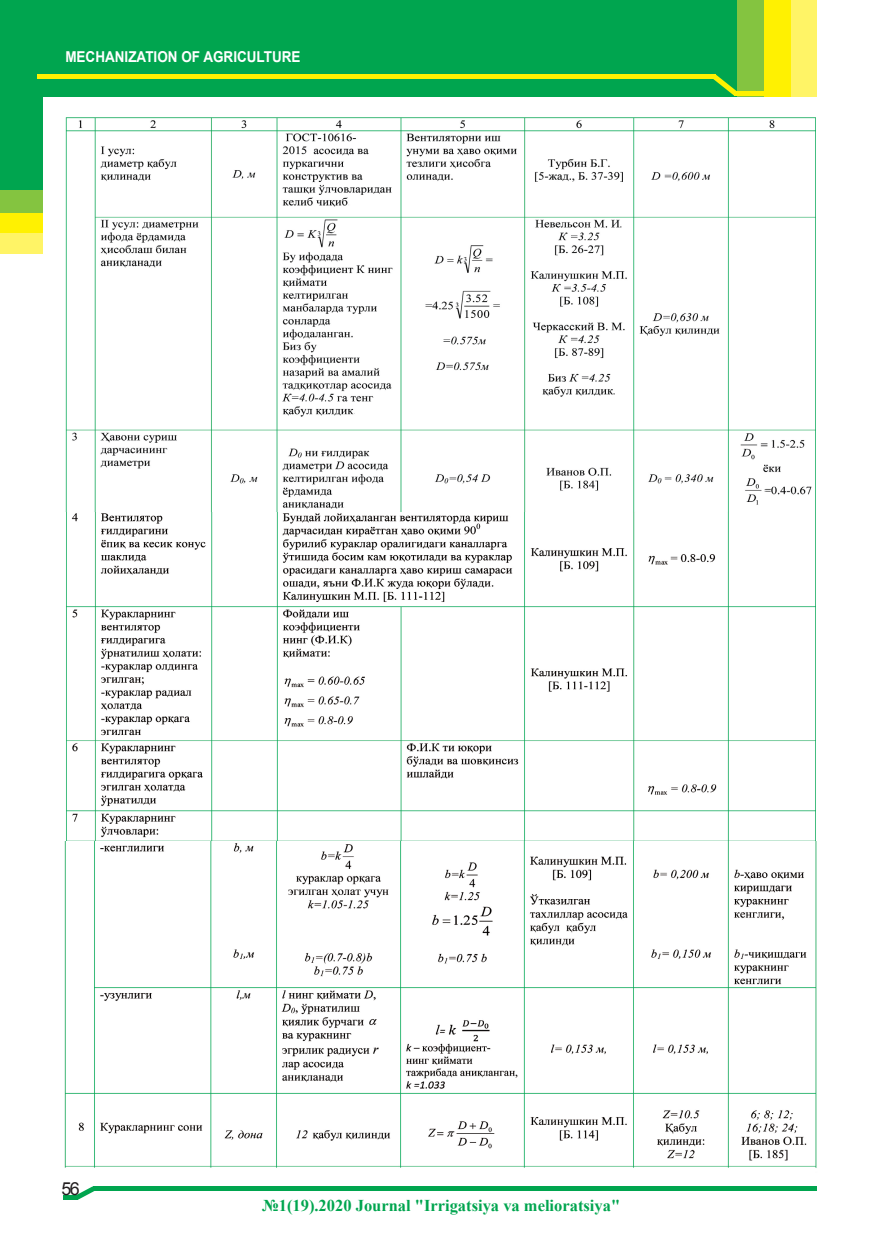
<style>
.page{position:relative;width:893px;height:1259px;background:#fff}
.page>*{position:absolute;margin:0;border:0;box-sizing:border-box;transform-origin:0 0}
.t1{font:18px "Arial";color:#231f20}
.t2{font:700 16.5px "Times New Roman";color:#00a54f}
.OSN{font:700 15px "Arial";color:#fff;scale:.9 1}
</style>
<div class="page">
<img style="left:65px;top:117px;width:750px;height:396px">
<img style="left:66px;top:513px;width:749px;height:328px">
<img style="left:64px;top:841px;width:753px;height:327px">
<div style="left:388px;top:0;width:428px;height:96px;background:#fff466"></div>
<div style="left:358px;top:0;width:432px;height:96px;background:#fff101"></div>
<div style="left:177px;top:0;width:586px;height:96px;background:#84c440"></div>
<div style="left:0;top:0;width:737px;height:96px;background:#00a54f"></div>
<div style="left:0;top:160px;width:42px;height:94px;background:#fff466"></div>
<div style="left:0;top:160px;width:42px;height:73px;background:#fff101"></div>
<div style="left:0;top:160px;width:42px;height:52px;background:#84c440"></div>
<div style="left:0;top:95px;width:42px;height:95px;background:#00a54f"></div>
<div style="left:37px;top:74px;width:678px;height:5px;background:#fff101"></div>
<hr style="left:735px;top:92px;width:29px;height:4px;background:#fff101">
<svg style="left:713px;top:74px;width:25px;height:22px"></svg>
<div style="left:93px;top:1186px;width:723px;height:5px;background:#00a54f"></div>
<div style="left:64px;top:1194px;width:14px;height:5px;background:#00a54f"></div>
<svg style="left:76px;top:1186px;width:19px;height:13px"></svg>
<p class="OSN" style="left:65px;top:46px;width:263px">MECHANIZATION OF AGRICULTURE</p>
<p class="t1" style="left:61px;top:1176px;width:20px">56</p>
<p class="t2" style="left:262px;top:1193px;width:360px">№1(19).2020 Journal "Irrigatsiya va melioratsiya"</p>
</div>
